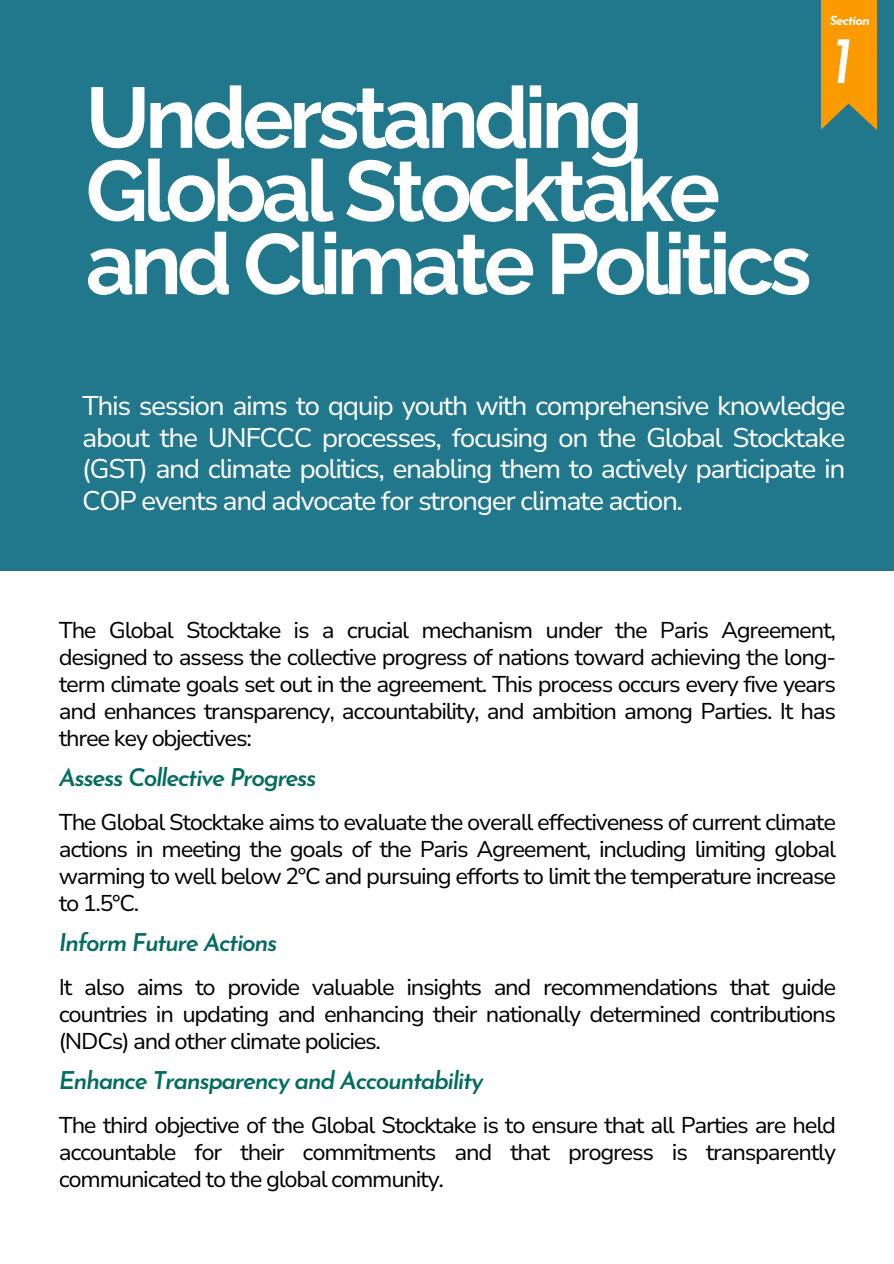
<style>
.page{position:relative;width:894px;height:1264px;background:#fff}
.page>*{position:absolute;margin:0;border:0;box-sizing:border-box;transform-origin:0 0}
.t1{font:700 85.5px/73.2px "Raleway";letter-spacing:-.055em;color:#fff}
.t2{font:italic 66.45px "Josefin Sans";color:#fff}
.t3{font:27px/31.5px "Nunito Sans 10 pt";letter-spacing:-.055em;color:#fff;text-align:justify}
.t4{font:italic 600 24.45px "Josefin Sans";letter-spacing:-.055em;color:#036c60}
.t5{font:22.8px/26.8px "Nunito Sans 10 pt";letter-spacing:-.055em;color:#000;text-align:justify}
.t6{font:italic 700 12.75px "Josefin Sans";letter-spacing:-.055em;color:#fff}
</style>
<div class="page">
<div style="left:0;top:0;width:893px;height:571px;background:#21788c"></div>
<img style="left:821px;top:0;width:55px;height:130px">
<h1 class="t1" style="left:86px;top:81px;width:727px">Understanding<br>Global Stocktake and Climate Politics</h1>
<h2 class="t6" style="left:829px;top:15px;width:42px">Section</h2>
<h4 class="t2" style="left:829px;top:33px;width:25px">1</h4>
<p class="t3" style="left:82px;top:390px;width:764px">This session aims to qquip youth with comprehensive knowledge about the UNFCCC processes, focusing on the Global Stocktake (GST) and climate politics, enabling them to actively participate in COP events and advocate for stronger climate action.</p>
<h5 class="t5" style="left:59px;top:617px;width:778px">The Global Stocktake is a crucial mechanism under the Paris Agreement, designed to assess the collective progress of nations toward achieving the long&shy;term climate goals set out in the agreement. This process occurs every five years and enhances transparency, accountability, and ambition among Parties. It has three key objectives:</h5>
<h3 class="t4" style="left:59px;top:767px;width:259px">Assess Collective Progress</h3>
<h5 class="t5" style="left:59px;top:809px;width:778px">The Global Stocktake aims to evaluate the overall effectiveness of current climate actions in meeting the goals of the Paris Agreement, including limiting global warming to well below 2°C and pursuing efforts to limit the temperature increase to 1.5°C.</h5>
<h3 class="t4" style="left:59px;top:932px;width:220px">Inform Future Actions</h3>
<h5 class="t5" style="left:59px;top:973px;width:778px">It also aims to provide valuable insights and recommendations that guide countries in updating and enhancing their nationally determined contributions (NDCs) and other climate policies.</h5>
<h3 class="t4" style="left:59px;top:1070px;width:426px">Enhance Transparency and Accountability</h3>
<h5 class="t5" style="left:59px;top:1111px;width:778px">The third objective of the Global Stocktake is to ensure that all Parties are held accountable for their commitments and that progress is transparently communicated to the global community.</h5>
</div>
